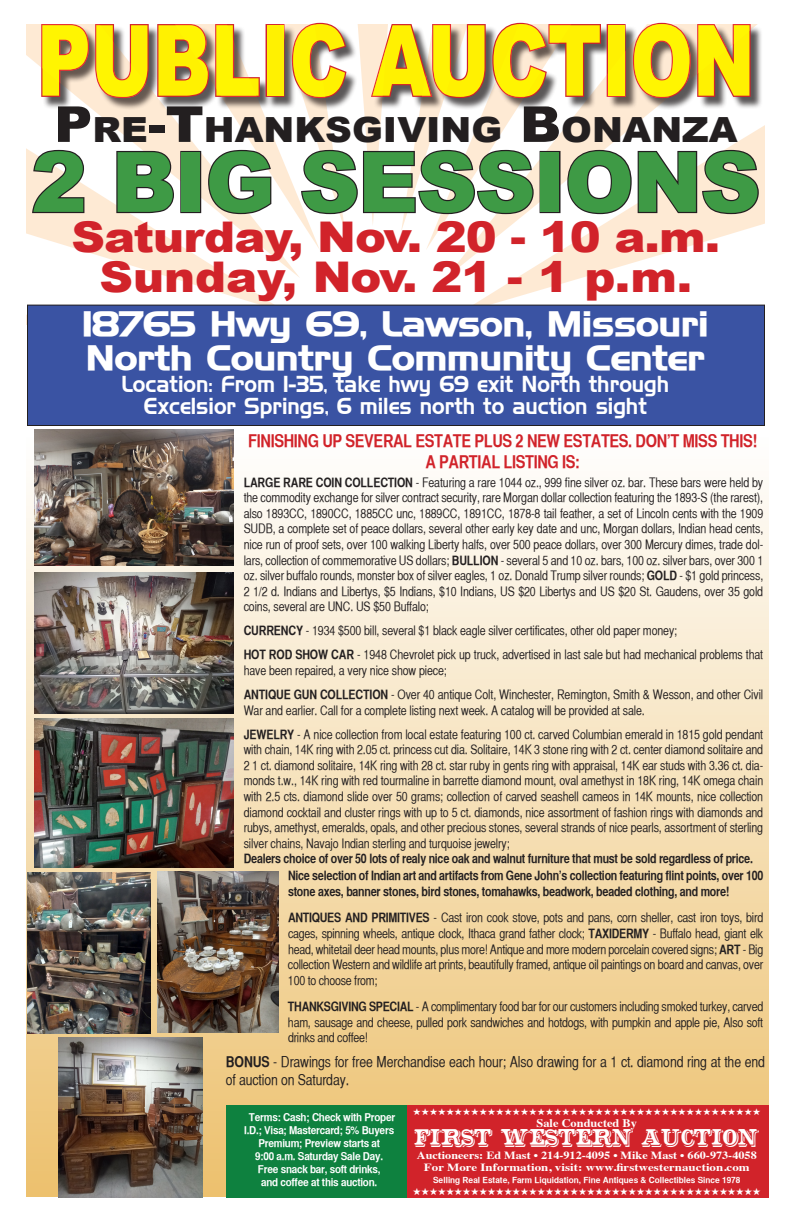
<style>
.page{position:relative;width:792px;height:1224px;background:#fff}
.page>*{position:absolute;margin:0;border:0;box-sizing:border-box;transform-origin:0 0}
.t1{font:900 98.4px "Arial";color:#fff101;scale:.76 1}
.t2{font:900 83.5px "Arial";color:#3e9a45}
.t3{font:900 42.3px "Arial";letter-spacing:-.02em;color:#d1232a;scale:1.1 1}
.t4{font:900 42.3px "Arial";color:#d1232a;scale:1.1 1}
.t5{font:900 34.7px "Arial";color:#231f20;scale:1.07 1}
.t6{font:700 condensed 34.5px "Hanzel";color:#fff;scale:1.3 1}
.t7{font:23px "Hanzel Condensed Normal";color:#fff;scale:1.09 1}
.t8{font:22.4px "Shadowed Serif";letter-spacing:-.06em;color:#fff;scale:.89 1}
.t9{font:17.8px "Helvetica CY Bold";letter-spacing:-.02em;color:#d1232a}
.t10{font:15px/18px "Helvetica CY Plain";letter-spacing:-.01em;color:#231f20}
.t11{font:13px/15.6px "Helvetica CY Plain";letter-spacing:-.01em;color:#231f20;text-align:justify}
.t12{font:13px/15.6px "Helvetica CY Bold";letter-spacing:-.02em;color:#231f20}
.t13{font:700 11.6px "Times";color:#fff;scale:1.07 1}
.t14{font:700 11px "Times";color:#fff;scale:1.11 1}
.t15{font:700 11px "Times";color:#fff;scale:1.18 1}
.t16{font:10.9px/13.1px "Helvetica CY Bold";letter-spacing:-.02em;color:#fff;text-align:center;scale:1.11 1}
.t17{font:10px "Zapf Dingbats ITC";color:#fff}
.t18{font:9.5px "Zapf Dingbats ITC";color:#fff;scale:1.07 1}
.t19{font:8.5px "Helvetica CY Bold";color:#fff;scale:1.18 1}
.s1{font-size:49.5px}
.s2{font-family:"Helvetica CY Bold"}
</style>
<div class="page">
<svg style="left:459px;top:278px;width:306px;height:27px"></svg>
<svg style="left:446px;top:125px;width:319px;height:153px"></svg>
<svg style="left:426px;top:232px;width:270px;height:18px"></svg>
<svg style="left:26px;top:148px;width:261px;height:157px"></svg>
<div style="left:26px;top:437px;width:743px;height:760px;background:linear-gradient(to bottom,#fefefd,#eabf6d)"></div>
<div style="left:404px;top:1105px;width:365px;height:93px;background:#d1232a"></div>
<svg style="left:31px;top:22px;width:729px;height:210px"></svg>
<div style="left:226px;top:1105px;width:180px;height:93px;background:#0e813f"></div>
<div style="left:28px;top:305px;width:736px;height:121px;background:#3a53a3"></div>
<div style="left:27px;top:305px;width:738px;height:121px;border:1px solid #231f20"></div>
<img style="left:35px;top:429px;width:198px;height:136px">
<img style="left:35px;top:572px;width:198px;height:142px">
<img style="left:35px;top:718px;width:198px;height:149px">
<img style="left:157px;top:872px;width:121px;height:160px">
<img style="left:27px;top:873px;width:124px;height:160px">
<img style="left:58px;top:1038px;width:144px;height:160px">
<h1 class="t1" style="left:37px;top:-11px;width:807px">PUBLIC AUCTION</h1>
<p class="t5" style="left:54px;top:104px;width:640px"><span class="s1">P</span>RE<span class="s1">-T</span>HANKSGIVING <span class="s1">B</span>ONANZA</p>
<p class="t2" style="left:31px;top:121px;width:327px">2 BIG SESSIONS</p>
<p class="t3" style="left:72px;top:206px;width:591px">Saturday, Nov. 20 - 10 a.m.</p>
<p class="t4" style="left:99px;top:246px;width:541px">Sunday, Nov. 21 - 1 p.m.</p>
<p class="t6" style="left:82px;top:303px;width:483px">18765 Hwy 69, Lawson, Missouri</p>
<p class="t6" style="left:86px;top:337px;width:478px">North Country Community Center</p>
<p class="t7" style="left:122px;top:370px;width:504px">Location: From 1-35, take hwy 69 exit North through</p>
<p class="t7" style="left:144px;top:392px;width:463px">Excelsior Springs, 6 miles north to auction sight</p>
<p class="t9" style="left:248px;top:430px;width:510px">FINISHING UP SEVERAL ESTATE PLUS 2 NEW ESTATES. DON’T MISS THIS!</p>
<p class="t9" style="left:425px;top:451px;width:156px">A PARTIAL LISTING IS:</p>
<p class="t11" style="left:244px;top:474px;width:521px"><span class="s2">LARGE RARE COIN COLLECTION</span> - Featuring a rare 1044 oz., 999 fine silver oz. bar. These bars were held by the commodity exchange for silver contract security, rare Morgan dollar collection featuring the 1893-S (the rarest), also 1893CC, 1890CC, 1885CC unc, 1889CC, 1891CC, 1878-8 tail feather, a set of Lincoln cents with the 1909<br>SUDB, a complete set of peace dollars, several other early key date and unc, Morgan dollars, Indian head cents, nice run of proof sets, over 100 walking Liberty halfs, over 500 peace dollars, over 300 Mercury dimes, trade dol&shy;lars, collection of commemorative US dollars; <span class="s2">BULLION</span> - several 5 and 10 oz. bars, 100 oz. silver bars, over 300 1 oz. silver buffalo rounds, monster box of silver eagles, 1 oz. Donald Trump silver rounds; <span class="s2">GOLD</span> - $1 gold princess, 2 1/2 d. Indians and Libertys, $5 Indians, $10 Indians, US $20 Libertys and US $20 St. Gaudens, over 35 gold coins, several are UNC. US $50 Buffalo;</p>
<p class="t11" style="left:244px;top:623px;width:435px"><span class="s2">CURRENCY</span> - 1934 $500 bill, several $1 black eagle silver certificates, other old paper money;</p>
<p class="t11" style="left:244px;top:647px;width:521px"><span class="s2">HOT ROD SHOW CAR</span> - 1948 Chevrolet pick up truck, advertised in last sale but had mechanical problems that have been repaired, a very nice show piece;</p>
<p class="t11" style="left:244px;top:687px;width:521px"><span class="s2">ANTIQUE GUN COLLECTION</span> - Over 40 antique Colt, Winchester, Remington, Smith &amp; Wesson, and other Civil<br>War and earlier. Call for a complete listing next week. A catalog will be provided at sale.</p>
<p class="t11" style="left:244px;top:726px;width:521px"><span class="s2">JEWELRY</span> - A nice collection from local estate featuring 100 ct. carved Columbian emerald in 1815 gold pendant with chain, 14K ring with 2.05 ct. princess cut dia. Solitaire, 14K 3 stone ring with 2 ct. center diamond solitaire and 2 1 ct. diamond solitaire, 14K ring with 28 ct. star ruby in gents ring with appraisal, 14K ear studs with 3.36 ct. dia&shy;monds t.w., 14K ring with red tourmaline in barrette diamond mount, oval amethyst in 18K ring, 14K omega chain with 2.5 cts. diamond slide over 50 grams; collection of carved seashell cameos in 14K mounts, nice collection diamond cocktail and cluster rings with up to 5 ct. diamonds, nice assortment of fashion rings with diamonds and rubys, amethyst, emeralds, opals, and other precious stones, several strands of nice pearls, assortment of sterling silver chains, Navajo Indian sterling and turquoise jewelry;</p>
<p class="t12" style="left:244px;top:851px;width:511px">Dealers choice of over 50 lots of realy nice oak and walnut furniture that must be sold regardless of price.</p>
<p class="t12" style="left:288px;top:868px;width:477px">Nice selection of Indian art and artifacts from Gene John’s collection featuring flint points, over 100 stone axes, banner stones, bird stones, -tomahawks, beadwork, beaded clothing, and more!</p>
<p class="t11" style="left:288px;top:910px;width:477px"><span class="s2">ANTIQUES AND PRIMITIVES</span> - Cast iron cook stove, pots and pans, corn sheller, cast iron toys, bird cages, spinning wheels, antique clock, Ithaca grand father clock; <span class="s2">TAXIDERMY</span> - Buffalo head, giant elk head, whitetail deer head mounts, plus more! Antique and more modern porcelain covered signs; <span class="s2">ART</span> - Big collection Western and wildlife art prints, beautifully framed, antique oil paintings on board and canvas, over 100 to choose from;</p>
<p class="t11" style="left:288px;top:999px;width:477px"><span class="s2">THANKSGIVING SPECIAL</span> - A complimentary food bar for our customers including smoked turkey, carved ham, sausage and cheese, pulled pork sandwiches and hotdogs, with pumpkin and apple pie, Also soft drinks and coffee!</p>
<p class="t10" style="left:226px;top:1053px;width:541px"><span class="s2">BONUS</span> - Drawings for free Merchandise each hour; Also drawing for a 1 ct. diamond ring at the end of auction on Saturday.</p>
<p class="t16" style="left:244px;top:1110px;width:138px">Terms: Cash; Check with Proper<br>I.D.; Visa; Mastercard; 5% Buyers<br>Premium; Preview starts at</p>
<p class="t16" style="left:255px;top:1150px;width:117px">9:00 a.m. Saturday Sale Day.</p>
<p class="t16" style="left:258px;top:1163px;width:112px">Free snack bar, soft drinks,</p>
<p class="t16" style="left:261px;top:1176px;width:106px">and -coffee at this auction.</p>
<p class="t18" style="left:413px;top:1107px;width:327px">★★★★★★★★★★★★★★★★★★★★★★★★★★★★★★★★★★★★★★★★★★</p>
<p class="t13" style="left:537px;top:1112px;width:96px">Sale Conducted By</p>
<p class="t8" style="left:414px;top:1129px;width:389px">FIRST WESTERN AUCTION</p>
<p class="t14" style="left:417px;top:1144px;width:308px">Auctioneers: Ed Mast • 214-912-4095 • Mike Mast • 660-973-4058</p>
<p class="t15" style="left:424px;top:1156px;width:278px">For More Information, visit: www.firstwesternauction.com</p>
<p class="t19" style="left:433px;top:1175px;width:262px">Selling Real Estate, Farm Liquidation, Fine Antiques &amp; Collectibles Since 1978</p>
<p class="t17" style="left:413px;top:1187px;width:349px">★★★★★★★★★★★★★★★★★★★★★★★★★★★★★★★★★★★★★★★★★★</p>
</div>
